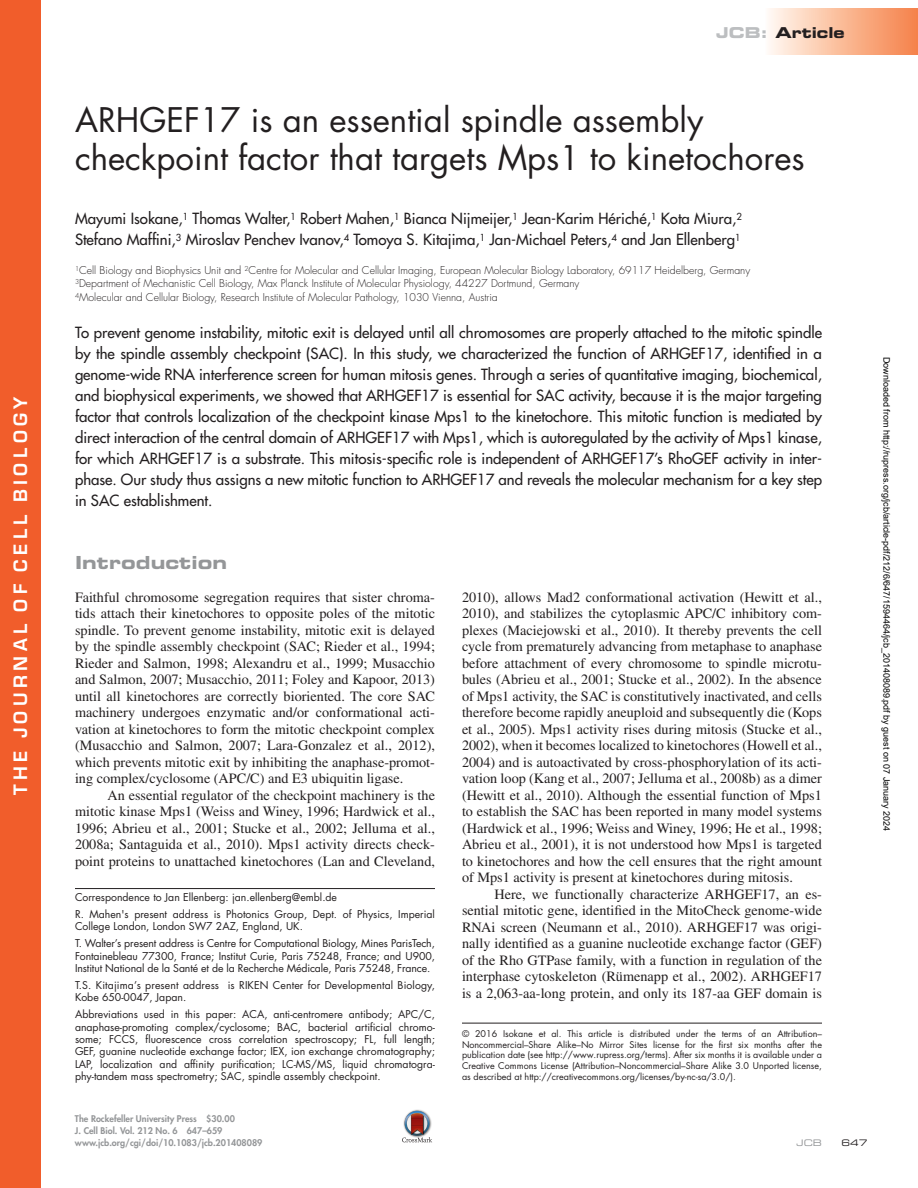
<style>
.page{position:relative;width:918px;height:1188px;background:#fff}
.page>*{position:absolute;margin:0;border:0;box-sizing:border-box;transform-origin:0 0}
.t1{font:33px/38.2px "Futura Std";color:#231f20}
.t2{font:600 18px "Eurostile";letter-spacing:.25em;color:#fff}
.t3{font:18px "Eurostile LT Std Bold Ex 2";letter-spacing:.005em;color:#949698}
.t4{font:500 15px/21px "Futura Std";color:#231f20;text-align:justify}
.t5{font:15px "Eurostile LT Std Bold Ex 2";color:#231f20}
.t6{font:14.25px/16.5px "Times LT Std";color:#231f20;text-align:justify}
.t7{font:10.5px/12.5px "Futura Std";color:#231f20}
.t8{font:300 10.5px/13.5px "Futura Std";color:#231f20}
.t9{font:9px/10.8px "Futura Std";color:#231f20;text-align:justify}
.t10{font:9px "Arial";color:#000}
.t11{font:800 9px/12px "Futura Std";color:#949698}
.t12{font:9px "Eurostile LT Std Ex 2";color:#949698}
.t13{font:9px "Eurostile LT Std Ex 2";color:#231f20}
.s1{color:#bcbec0}
</style>
<div class="page">
<div style="left:763px;top:8px;width:155px;height:47px;background:linear-gradient(to right,#fffcf5,#f58045)"></div>
<img style="left:409px;top:1109px;width:17px;height:4px">
<div style="left:404px;top:1111px;width:26px;height:25px;background:#4481b2;border-radius:50%"></div>
<svg style="left:405px;top:1111px;width:25px;height:25px"></svg>
<svg style="left:402px;top:1113px;width:30px;height:29px"></svg>
<hr style="left:462px;top:1023px;width:360px;height:1px;background:#231f20">
<hr style="left:75px;top:888px;width:360px;height:1px;background:#231f20">
<div style="left:0;top:0;width:40px;height:1188px;background:#f15d2b"></div>
<p class="t2" style="left:13px;top:795px;width:400px;rotate:-90deg">THE JOURNAL OF CELL BIOLOGY</p>
<p class="t5" style="left:716px;top:22px;width:130px"><span class="s1">JCB:</span> Article</p>
<h1 class="t1" style="left:75px;top:101px;width:731px">ARHGEF17 is an essential spindle assembly checkpoint factor that targets Mps1 to kinetochores</h1>
<p class="t4" style="left:75px;top:209px;width:668px">Mayumi Isokane,<sup>1</sup> Thomas Walter,<sup>1</sup> Robert Mahen,<sup>1</sup> Bianca Nijmeijer,<sup>1</sup> Jean‑Karim Hériché,<sup>1</sup> Kota Miura,<sup>2<br></sup>Stefano Maffini,<sup>3</sup> Miroslav Penchev Ivanov,<sup>4</sup> Tomoya S. Kitajima,<sup>1</sup> Jan‑Michael Peters,<sup>4</sup> and Jan Ellenberg<sup>1</sup></p>
<p class="t8" style="left:75px;top:264px;width:677px"><sup>1</sup>Cell Biology and Biophysics Unit and <sup>2</sup>Centre for Molecular and Cellular Imaging, European Molecular Biology Laboratory, 69117 Heidelberg, Germany<br><sup>3</sup>Department of Mechanistic Cell Biology, Max Planck Institute of Molecular Physiology, 44227 Dortmund, Germany<br><sup>4</sup>Molecular and Cellular Biology, Research Institute of Molecular Pathology, 1030 Vienna, Austria</p>
<p class="t4" style="left:75px;top:322px;width:749px">To prevent genome instability, mitotic exit is delayed until all chromosomes are properly attached to the mitotic spindle by the spindle assembly checkpoint (SAC). In this study, we characterized the function of ARHGEF17, identified in a genome-wide RNA interference screen for human mitosis genes. Through a series of quantitative imaging, biochemical, and biophysical experiments, we showed that ARHGEF17 is essential for SAC activity, because it is the major targeting factor that controls localization of the checkpoint kinase Mps1 to the kinetochore. This mitotic function is mediated by direct interaction of the central domain of ARHGEF17 with Mps1, which is autoregulated by the activity of Mps1 kinase, for which ARHGEF17 is a substrate. This mitosis-specific role is independent of ARHGEF17’s RhoGEF activity in inter&shy;phase. Our study thus assigns a new mitotic function to ARHGEF17 and reveals the molecular mechanism for a key step in SAC establishment.</p>
<p class="t3" style="left:75px;top:549px;width:154px">Introduction</p>
<p class="t6" style="left:75px;top:588px;width:362px">Faithful chromosome segregation requires that sister chroma&shy;tids attach their kinetochores to opposite poles of the mitotic spindle. To prevent genome instability, mitotic exit is delayed by the spindle assembly checkpoint (SAC; Rieder et al., 1994; Rieder and Salmon, 1998; Alexandru et al., 1999; Musacchio and Salmon, 2007; Musacchio, 2011; Foley and Kapoor, 2013) until all kinetochores are correctly bioriented. The core SAC machinery undergoes enzymatic and/or conformational acti&shy;vation at kinetochores to form the mitotic checkpoint complex (Musacchio and Salmon, 2007; Lara-Gonzalez et al., 2012), which prevents mitotic exit by inhibiting the anaphase-promot&shy;ing complex/cyclosome (APC/C) and E3 ubiquitin ligase.</p>
<p class="t6" style="left:75px;top:786px;width:362px;text-indent:32px">An essential regulator of the checkpoint machinery is the mitotic kinase Mps1 (Weiss and Winey, 1996; Hardwick et al., 1996; Abrieu et al., 2001; Stucke et al., 2002; Jelluma et al., 2008a; Santaguida et al., 2010). Mps1 activity directs check&shy;point proteins to unattached kinetochores (Lan and Cleveland,</p>
<p class="t7" style="left:75px;top:889px;width:362px;line-height:16.8px">Correspondence to Jan Ellenberg: jan.ellenberg@embl.de<br>R. Mahen's present address is Photonics Group, Dept. of Physics, Imperial</p>
<p class="t7" style="left:75px;top:918px;width:361px;line-height:16.8px">College London, London SW7 2AZ, England, UK.<br>T. Walter’s present address is Centre for Computational Biology, Mines ParisTech,</p>
<p class="t7" style="left:75px;top:950px;width:361px">Fontainebleau 77300, France; Institut Curie, Paris 75248, France; and U900,<br>Institut National de la Santé et de la Recherche Médicale, Paris 75248, France.</p>
<p class="t7" style="left:75px;top:979px;width:361px">T.S. Kitajima’s present address is RIKEN Center for Developmental Biology,<br>Kobe 650-0047, Japan.</p>
<p class="t7" style="left:75px;top:1008px;width:362px;text-align:justify">Abbreviations used in this paper: ACA, anti-centromere antibody; APC/C, anaphase-promoting complex/cyclosome; BAC, bacterial artificial chromo&shy;some; FCCS, fluorescence cross correlation spectroscopy; FL, full length; GEF, guanine nucleotide exchange factor; IEX, ion exchange chromatography; LAP, localization and affinity purification; LC-MS/MS, liquid chromatogra&shy;phy-tandem mass spectrometry; SAC, spindle assembly checkpoint.</p>
<p class="t11" style="left:75px;top:1112px;width:189px">The Rockefeller University Press $30.00<br>J. Cell Biol. Vol. 212 No. 6 647–659 www.jcb.org/cgi/doi/10.1083/jcb.201408089</p>
<p class="t6" style="left:462px;top:588px;width:362px">2010), allows Mad2 conformational activation (Hewitt et al., 2010), and stabilizes the cytoplasmic APC/C inhibitory com&shy;plexes (Maciejowski et al., 2010). It thereby prevents the cell cycle from prematurely advancing from metaphase to anaphase before attachment of every chromosome to spindle microtu&shy;bules (Abrieu et al., 2001; Stucke et al., 2002). In the absence of Mps1 activity, the SAC is constitutively inactivated, and cells therefore become rapidly aneuploid and subsequently die (Kops et al., 2005). Mps1 activity rises during mitosis (Stucke et al., 2002), when it becomes localized to kinetochores (Howell et al., 2004) and is autoactivated by cross-phosphorylation of its acti&shy;vation loop (Kang et al., 2007; Jelluma et al., 2008b) as a dimer (Hewitt et al., 2010). Although the essential function of Mps1 to establish the SAC has been reported in many model systems (Hardwick et al., 1996; Weiss and Winey, 1996; He et al., 1998; Abrieu et al., 2001), it is not understood how Mps1 is targeted to kinetochores and how the cell ensures that the right amount of Mps1 activity is present at kinetochores during mitosis.</p>
<p class="t6" style="left:462px;top:885px;width:362px;text-indent:32px">Here, we functionally characterize ARHGEF17, an es&shy;sential mitotic gene, identified in the MitoCheck genome-wide RNAi screen (Neumann et al., 2010). ARHGEF17 was origi&shy;nally identified as a guanine nucleotide exchange factor (GEF) of the Rho GTPase family, with a function in regulation of the interphase cytoskeleton (Rümenapp et al., 2002). ARHGEF17 is a 2,063-aa-long protein, and only its 187-aa GEF domain is</p>
<p class="t9" style="left:462px;top:1028px;width:362px">© 2016 Isokane et al. This article is distributed under the terms of an Attribution– Noncommercial–Share Alike–No Mirror Sites license for the first six months after the publication date (see http://www.rupress.org/terms). After six months it is available under a Creative Commons License (Attribution–Noncommercial–Share Alike 3.0 Unported license, as described at http://creativecommons.org/licenses/by-nc-sa/3.0/).</p>
<p class="t12" style="left:796px;top:1136px;width:27px">JCB</p>
<p class="t13" style="left:842px;top:1136px;width:28px">647</p>
<p class="t10" style="left:890px;top:357px;width:476px;rotate:90deg">Downloaded from http://rupress.org/jcb/article-pdf/212/6/647/1594464/jcb_201408089.pdf by guest on 07 January 2024</p>
</div>
